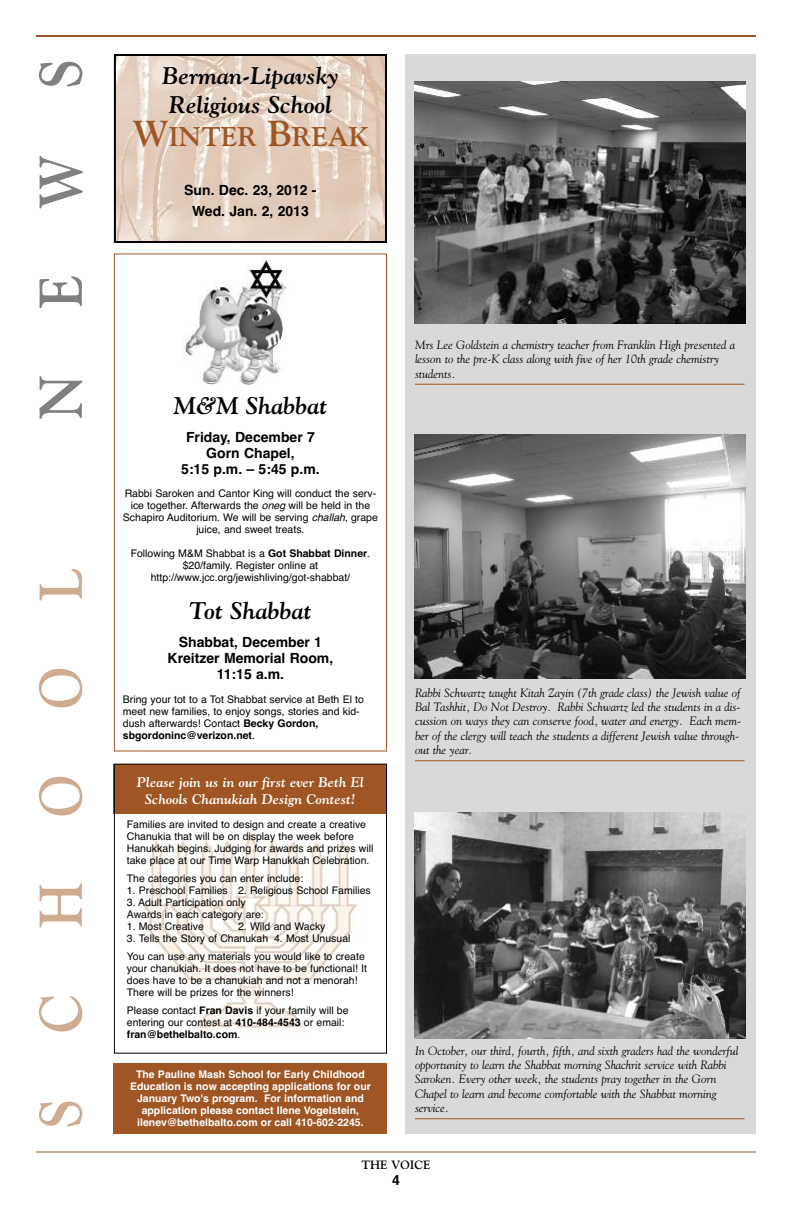
<style>
.page{position:relative;width:792px;height:1224px;background:#fff}
.page>*{position:absolute;margin:0;border:0;box-sizing:border-box;transform-origin:0 0}
.t1{font:700 60px "Goudy";letter-spacing:1.225em;color:#cfab92;scale:.9 1}
.t2{font:700 60px "Goudy";color:#808080;scale:.9 1}
.t3{font:700 27px "Goudy";color:#9f5624}
.t4{font:italic 700 24px/28.8px "Goudy";color:#000}
.t5{font:700 14px/16px "Helvetica";color:#000;text-align:center}
.t6{font:italic 700 14px/16.8px "Goudy";color:#fff;text-align:center}
.t7{font:italic 12px/14.4px "Goudy";color:#000}
.t8{font:700 12px "Goudy";color:#000}
.t9{font:10.5px/12px "Helvetica";color:#000}
.t10{font:700 10.5px/12px "Helvetica";color:#fff;text-align:center}
.s1{font-size:36px}
.s2{font-style:italic}
.s3{font-weight:700}
</style>
<div class="page">
<img style="left:142px;top:832px;width:216px;height:197px">
<div style="left:114px;top:764px;width:273px;height:50px;background:#9f5624"></div>
<div style="left:405px;top:54px;width:351px;height:1080px;background:#d9d9d9"></div>
<hr style="left:36px;top:1152px;width:720px;height:1px;background:#9f5624">
<hr style="left:36px;top:35px;width:720px;height:2px;background:#9f5624">
<div style="left:114px;top:253px;width:273px;height:499px;border:1px solid #9f5624"></div>
<img style="left:183px;top:260px;width:104px;height:125px">
<img style="left:414px;top:81px;width:332px;height:243px">
<hr style="left:415px;top:384px;width:330px;height:1px;background:#9f5624">
<img style="left:414px;top:813px;width:332px;height:225px">
<hr style="left:415px;top:1118px;width:330px;height:1px;background:#9f5624">
<hr style="left:415px;top:760px;width:330px;height:1px;background:#9f5624">
<img style="left:414px;top:435px;width:332px;height:244px">
<img style="left:117px;top:57px;width:267px;height:183px">
<div style="left:114px;top:54px;width:273px;height:189px;border:2px solid #000"></div>
<div style="left:114px;top:1063px;width:273px;height:71px;background:#9f5624"></div>
<div style="left:114px;top:764px;width:273px;height:290px;border:1px solid #000"></div>
<h1 class="t2" style="left:26px;top:419px;width:402px;rotate:-90deg">NEWS</h1>
<h1 class="t1" style="left:26px;top:1129px;width:625px;rotate:-90deg">SCHOOL</h1>
<h3 class="t4" style="left:162px;top:61px;width:177px">Berman-Lipavsky<br>Religious School</h3>
<h2 class="t3" style="left:132px;top:121px;width:237px"><span class="s1">W</span>INTER <span class="s1">B</span>REAK</h2>
<h3 class="t5" style="left:184px;top:179px;width:134px;line-height:21px">Sun. Dec. 23, 2012 -<br>Wed. Jan. 2, 2013</h3>
<h3 class="t4" style="left:173px;top:391px;width:155px">M&amp;M Shabbat</h3>
<h3 class="t5" style="left:181px;top:429px;width:140px">Friday, December 7<br>Gorn Chapel,<br>5:15 p.m. – 5:45 p.m.</h3>
<p class="t9" style="left:123px;top:487px;width:257px;text-align:center">Rabbi Saroken and Cantor King will conduct the serv&shy;ice together. Afterwards the <span class="s2">oneg</span> will be held in the Schapiro Auditorium. We will be serving <span class="s2">challah</span>, grape juice, and sweet treats.</p>
<p class="t9" style="left:131px;top:547px;width:241px;text-align:center">Following M&amp;M Shabbat is a <span class="s3">Got Shabbat Dinner</span>. $20/family. Register online at http://www.jcc.org/jewishliving/got-shabbat/</p>
<h3 class="t4" style="left:189px;top:597px;width:124px">Tot Shabbat</h3>
<h3 class="t5" style="left:168px;top:634px;width:167px">Shabbat, December 1<br>Kreitzer Memorial Room,<br>11:15 a.m.</h3>
<p class="t9" style="left:123px;top:694px;width:243px">Bring your tot to a Tot Shabbat service at Beth El to meet new families, to enjoy songs, stories and kid&shy;dush afterwards! Contact <span class="s3">Becky Gordon, sbgordoninc@verizon.net</span>.</p>
<h3 class="t6" style="left:137px;top:774px;width:229px">Please join us in our first ever Beth El<br>Schools Chanukiah Design Contest!</h3>
<p class="t9" style="left:127px;top:818px;width:248px">Families are invited to design and create a creative Chanukia that will be on display the week before Hanukkah begins. Judging for awards and prizes will take place at our Time Warp Hanukkah Celebration.</p>
<p class="t9" style="left:127px;top:872px;width:178px">The categories you can enter include:</p>
<p class="t9" style="left:127px;top:884px;width:245px">1. Preschool Families 2. Religious School Families</p>
<p class="t9" style="left:127px;top:896px;width:138px">3. Adult Participation only<br>Awards in each category are:</p>
<p class="t9" style="left:127px;top:920px;width:79px">1. Most Creative</p>
<p class="t9" style="left:238px;top:920px;width:89px">2. Wild and Wacky</p>
<p class="t9" style="left:127px;top:929px;width:239px;line-height:18px">3. Tells the Story of Chanukah 4. Most Unusual<br>You can use any materials you would like to create</p>
<p class="t9" style="left:127px;top:962px;width:242px">your chanukiah. It does not have to be functional! It does have to be a chanukiah and not a menorah!<br>There will be prizes for the winners!</p>
<p class="t9" style="left:127px;top:1004px;width:223px">Please contact <span class="s3">Fran Davis</span> if your family will be entering our contest at <span class="s3">410-484-4543</span> or email: <span class="s3">fran@bethelbalto.com</span>.</p>
<p class="t10" style="left:130px;top:1068px;width:242px">The Pauline Mash School for Early Childhood Education is now accepting applications for our January Two's program. For information and application please contact Ilene Vogelstein, ilenev@bethelbalto.com or call 410-602-2245.</p>
<p class="t7" style="left:415px;top:338px;width:322px">Mrs Lee Goldstein a chemistry teacher from Franklin High presented a lesson to the pre-K class along with five of her 10th grade chemistry students.</p>
<p class="t7" style="left:415px;top:685px;width:328px">Rabbi Schwartz taught Kitah Zayin (7th grade class) the Jewish value of Bal Tashhit, Do Not Destroy. Rabbi Schwartz led the students in a dis&shy;cussion on ways they can conserve food, water and energy. Each mem&shy;ber of the clergy will teach the students a different Jewish value through&shy;out the year.</p>
<p class="t7" style="left:415px;top:1043px;width:325px">In October, our third, fourth, fifth, and sixth graders had the wonderful opportunity to learn the Shabbat morning Shachrit service with Rabbi Saroken. Every other week, the students pray together in the Gorn Chapel to learn and become comfortable with the Shabbat morning service.</p>
<p class="t8" style="left:362px;top:1157px;width:70px">THE VOICE</p>
<h3 class="t5" style="left:392px;top:1172px;width:9px">4</h3>
</div>
